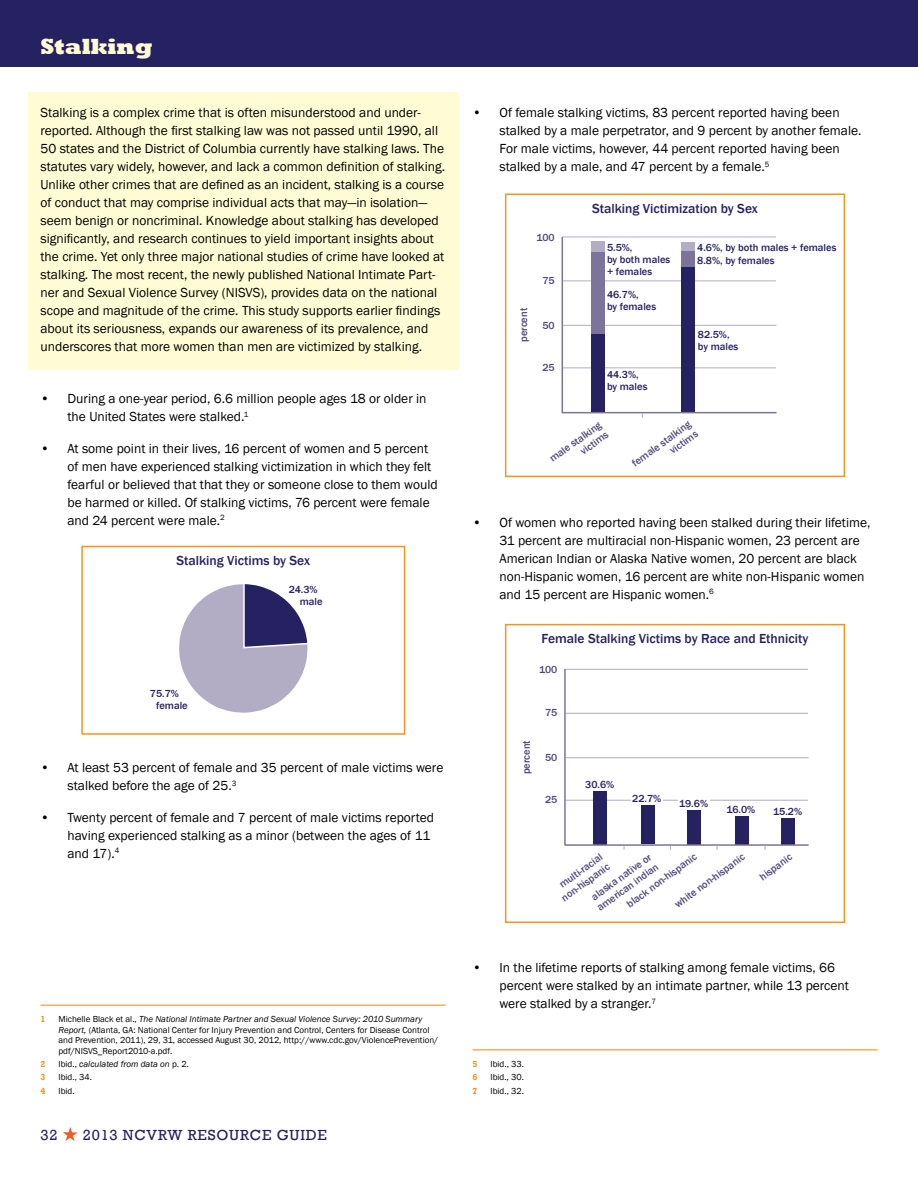
<style>
.page{position:relative;width:918px;height:1188px;background:#fff}
.page>*{position:absolute;margin:0;border:0;box-sizing:border-box;transform-origin:0 0}
.t1{font:180px "Chartwell Pies";color:#262262}
.t2{font:800 22.5px "Rockwell";color:#fffcd5}
.t3{font:15px "Rockwell";letter-spacing:.05em;color:#262262}
.t4{font:13.5px/18px "Franklin Gothic";color:#000}
.t5{font:500 13.5px "Franklin Gothic";color:#262262}
.t6{font:500 10.5px/12px "Franklin Gothic";color:#50497a;text-align:right}
.t7{font:500 10.5px/12px "Franklin Gothic";color:#262262}
.t8{font:9px/10.5px "Franklin Gothic";color:#000}
.t9{font:italic 9px "Franklin Gothic";color:#000}
.t10{font:700 9px "Rockwell";color:#f7941e}
.s1{color:#b2adc4}
.s2{font-style:italic}
.s3{font-style:normal}
</style>
<div class="page">
<div style="left:28px;top:92px;width:431px;height:277px;background:#fffcd5"></div>
<div style="left:0;top:0;width:918px;height:68px;background:#262262"></div>
<svg style="left:63px;top:1127px;width:15px;height:14px"></svg>
<hr style="left:40px;top:1005px;width:406px;height:1px;background:#f7941e">
<hr style="left:472px;top:1049px;width:406px;height:1px;background:#f7941e">
<div style="left:505px;top:194px;width:340px;height:283px;border:2px solid #f7941e"></div>
<svg style="left:561px;top:236px;width:216px;height:181px"></svg>
<div style="left:81px;top:546px;width:324px;height:189px;border:2px solid #f7941e"></div>
<div style="left:505px;top:624px;width:340px;height:299px;border:2px solid #f7941e"></div>
<svg style="left:564px;top:668px;width:245px;height:179px"></svg>
<p class="t2" style="left:40px;top:34px;width:114px">Stalking</p>
<p class="t4" style="left:40px;top:104px;width:406px">Stalking is a complex crime that is often misunderstood and under&shy;reported. Although the first stalking law was not passed until 1990, all 50 states and the District of Columbia currently have stalking laws. The statutes vary widely, however, and lack a common definition of stalking.<br>Unlike other crimes that are defined as an incident, stalking is a course of conduct that may comprise individual acts that may—in isolation— seem benign or noncriminal. Knowledge about stalking has developed significantly, and research continues to yield important insights about the crime. Yet only three major national studies of crime have looked at stalking. The most recent, the newly published National Intimate Part&shy;ner and Sexual Violence Survey (NISVS), provides data on the national scope and magnitude of the crime. This study supports earlier findings about its seriousness, expands our awareness of its prevalence, and underscores that more women than men are victimized by stalking.</p>
<p class="t4" style="left:68px;top:390px;width:361px;text-indent:-27px">• During a one-year period, 6.6 million people ages 18 or older in the United States were stalked.<sup>1</sup></p>
<p class="t4" style="left:67px;top:439px;width:372px;text-indent:-27px">• At some point in their lives, 16 percent of women and 5 percent of men have experienced stalking victimization in which they felt fearful or believed that that they or someone close to them would be harmed or killed. Of stalking victims, 76 percent were female and 24 percent were male.<sup>2</sup></p>
<p class="t5" style="left:177px;top:552px;width:135px">Stalking Victims by Sex</p>
<h1 class="t1" style="left:170px;top:538px;width:286px">24<span class="s1">76</span></h1>
<p class="t7" style="left:300px;top:584px;width:24px;text-indent:-11px">24.3% male</p>
<p class="t7" style="left:156px;top:688px;width:33px;text-indent:-6px">75.7% female</p>
<p class="t4" style="left:67px;top:759px;width:377px;text-indent:-27px">• At least 53 percent of female and 35 percent of male victims were stalked before the age of 25.<sup>3</sup></p>
<p class="t4" style="left:68px;top:808px;width:368px;text-indent:-27px">• Twenty percent of female and 7 percent of male victims reported having experienced stalking as a minor (between the ages of 11 and 17).<sup>4</sup></p>
<p class="t10" style="left:40px;top:1014px;width:6px">1</p>
<p class="t8" style="left:58px;top:1014px;width:381px">Michelle Black et al., <span class="s2">The National Intimate Partner and Sexual Violence Survey: 2010 Summary Report,</span> (Atlanta, GA: National Center for Injury Prevention and Control, Centers for Disease Control and Prevention, 2011), 29, 31, accessed August 30, 2012, http://www.cdc.gov/ViolencePrevention/ pdf/NISVS_Report2010-a.pdf.</p>
<p class="t10" style="left:40px;top:1059px;width:6px">2</p>
<p class="t9" style="left:58px;top:1058px;width:132px"><span class="s3">Ibid.,</span> calculated from data on <span class="s3">p. 2.</span></p>
<p class="t10" style="left:40px;top:1072px;width:6px">3</p>
<p class="t8" style="left:58px;top:1072px;width:35px">Ibid., 34.</p>
<p class="t10" style="left:40px;top:1085px;width:6px">4</p>
<p class="t8" style="left:58px;top:1085px;width:18px">Ibid.</p>
<p class="t3" style="left:40px;top:1127px;width:19px">32</p>
<p class="t3" style="left:83px;top:1127px;width:245px">2013 NCVRW RESOURCE GUIDE</p>
<p class="t4" style="left:500px;top:104px;width:364px;text-indent:-27px">• Of female stalking victims, 83 percent reported having been stalked by a male perpetrator, and 9 percent by another female.<br>For male victims, however, 44 percent reported having been stalked by a male, and 47 percent by a female.<sup>5</sup></p>
<p class="t5" style="left:592px;top:200px;width:167px">Stalking Victimization by Sex</p>
<p class="t6" style="left:518px;top:342px;width:36px;rotate:-90deg">percent</p>
<p class="t6" style="left:536px;top:232px;width:20px">100</p>
<p class="t6" style="left:542px;top:274px;width:14px">75</p>
<p class="t6" style="left:542px;top:319px;width:14px">50</p>
<p class="t7" style="left:607px;top:242px;width:65px">5.5%,<br>by both males + females</p>
<p class="t7" style="left:607px;top:289px;width:51px">46.7%,<br>by females</p>
<p class="t7" style="left:697px;top:241px;width:141px">4.6%, by both males + females</p>
<p class="t7" style="left:697px;top:254px;width:79px">8.8%, by females</p>
<p class="t7" style="left:698px;top:329px;width:42px">82.5%, by males</p>
<p class="t6" style="left:542px;top:361px;width:14px">25</p>
<p class="t7" style="left:607px;top:368px;width:42px">44.3%, by males</p>
<p class="t6" style="left:630px;top:459px;width:71px;rotate:-36deg">female stalking victims</p>
<p class="t6" style="left:547px;top:455px;width:63px;rotate:-36deg">male stalking victims</p>
<p class="t4" style="left:500px;top:514px;width:373px;text-indent:-27px">• Of women who reported having been stalked during their lifetime, 31 percent are multiracial non-Hispanic women, 23 percent are American Indian or Alaska Native women, 20 percent are black non-Hispanic women, 16 percent are white non-Hispanic women and 15 percent are Hispanic women.<sup>6</sup></p>
<p class="t5" style="left:542px;top:630px;width:268px">Female Stalking Victims by Race and Ethnicity</p>
<p class="t6" style="left:539px;top:664px;width:20px">100</p>
<p class="t6" style="left:521px;top:774px;width:36px;rotate:-90deg">percent</p>
<p class="t6" style="left:545px;top:707px;width:14px">75</p>
<p class="t6" style="left:545px;top:752px;width:14px">50</p>
<p class="t7" style="left:585px;top:779px;width:31px">30.6%</p>
<p class="t7" style="left:632px;top:792px;width:31px">22.7%</p>
<p class="t6" style="left:545px;top:794px;width:14px">25</p>
<p class="t7" style="left:679px;top:798px;width:31px">19.6%</p>
<p class="t7" style="left:726px;top:804px;width:30px">16.0%</p>
<p class="t7" style="left:773px;top:806px;width:31px">15.2%</p>
<p class="t6" style="left:757px;top:873px;width:39px;rotate:-36deg">hispanic</p>
<p class="t6" style="left:552px;top:885px;width:58px;text-align:center;rotate:-36deg">multi-racial non-hispanic</p>
<p class="t6" style="left:624px;top:900px;width:86px;rotate:-36deg">black non-hispanic</p>
<p class="t6" style="left:588px;top:894px;width:75px;text-align:left;rotate:-36deg">alaska native or american indian</p>
<p class="t6" style="left:672px;top:900px;width:85px;rotate:-36deg">white non-hispanic</p>
<p class="t4" style="left:500px;top:959px;width:351px;text-indent:-27px">• In the lifetime reports of stalking among female victims, 66 percent were stalked by an intimate partner, while 13 percent were stalked by a stranger.<sup>7</sup></p>
<p class="t10" style="left:472px;top:1059px;width:6px">5</p>
<p class="t8" style="left:490px;top:1059px;width:35px">Ibid., 33.</p>
<p class="t10" style="left:472px;top:1072px;width:6px">6</p>
<p class="t8" style="left:490px;top:1072px;width:35px">Ibid.<span class="s2">,</span> 30.</p>
<p class="t10" style="left:472px;top:1085px;width:6px">7</p>
<p class="t8" style="left:490px;top:1085px;width:35px">Ibid., 32.</p>
</div>
